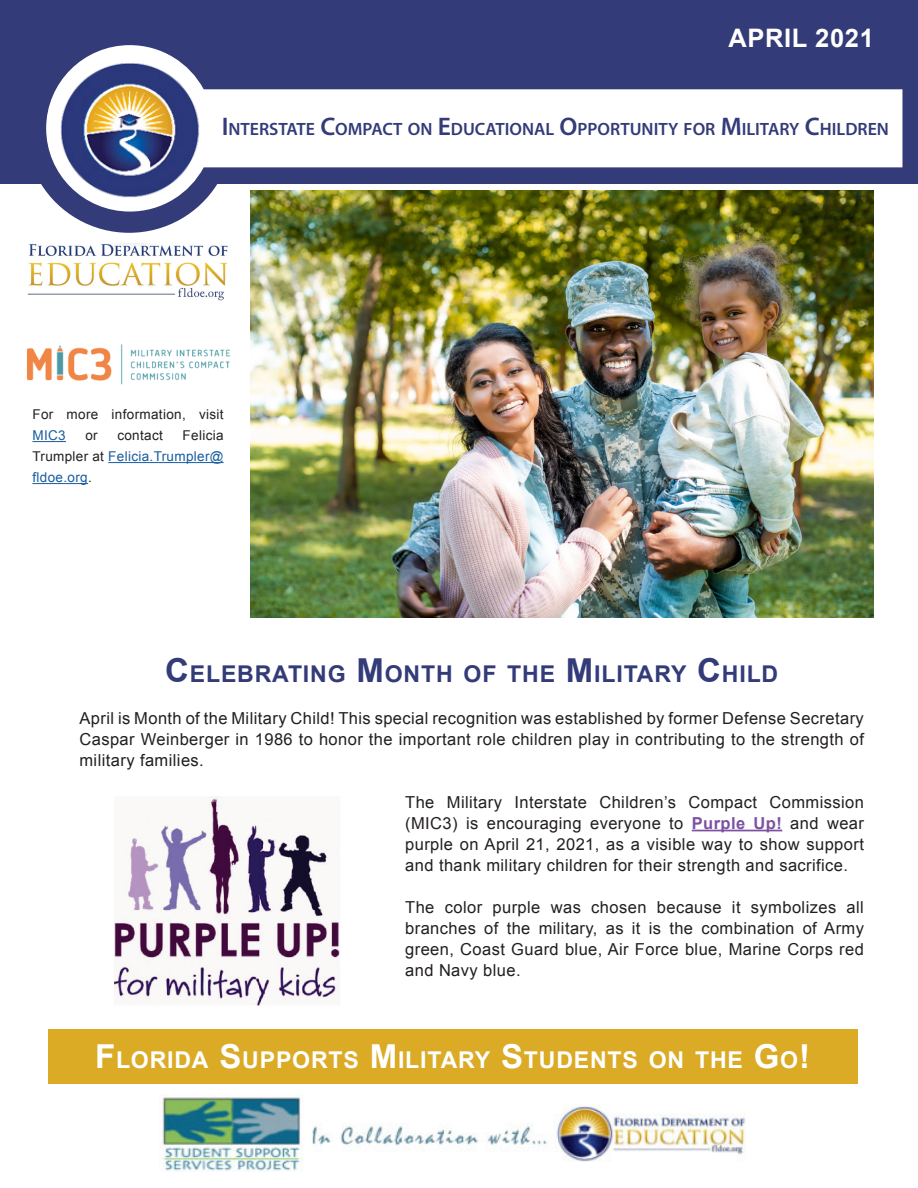
<style>
.page{position:relative;width:918px;height:1188px;background:#fff}
.page>*{position:absolute;margin:0;border:0;box-sizing:border-box;transform-origin:0 0}
.t1{font:700 25.5px "Arial";letter-spacing:.025em;color:#fff}
.Head_1{font:700 23.1px "Arial";letter-spacing:.035em;color:#fff}
.Head_1-2{font:700 23.1px "Arial";letter-spacing:.035em;color:#333b78}
.Head_1-3{font:600 17.85px "Myriad Pro";color:#333b78}
.Body{font:16.5px/21px "Arial";letter-spacing:.025em;color:#231f20;text-align:justify}
.Body-2{font:13.5px/21px "Arial";letter-spacing:.025em;color:#231f20;text-align:right}
.t2{font:13.5px "Arial";letter-spacing:.025em;color:#175d9e}
.s1{font-size:25.5px}
.s2{color:#175d9e}
.s3{color:#231f20}
.s4{font-size:33px}
.s5{font-weight:700;color:#7c51a1}
</style>
<div class="page">
<hr style="left:692px;top:830px;width:90px;height:1px;background:#7c51a1">
<div style="left:0;top:0;width:918px;height:183px;background:#333b78"></div>
<svg style="left:0;top:89px;width:918px;height:144px;fill:#333b78"></svg>
<svg style="left:46px;top:45px;width:856px;height:167px;fill:#fff"></svg>
<img style="left:50px;top:47px;width:160px;height:160px">
<img style="left:27px;top:244px;width:201px;height:57px">
<img style="left:26px;top:344px;width:204px;height:41px">
<img style="left:114px;top:796px;width:226px;height:210px">
<div style="left:48px;top:1029px;width:810px;height:54px;background:#dbab26"></div>
<img style="left:162px;top:1094px;width:584px;height:78px">
<img style="left:251px;top:190px;width:623px;height:427px">
<hr style="left:32px;top:441px;width:34px;height:1px;background:#175d9e">
<hr style="left:108px;top:462px;width:116px;height:1px;background:#175d9e">
<hr style="left:32px;top:483px;width:56px;height:1px;background:#175d9e">
<p class="t1" style="left:728px;top:21px;width:147px">APRIL 2021</p>
<p class="Head_1-3" style="left:222px;top:117px;width:669px"><span class="s1">I</span>NTERSTATE <span class="s1">C</span>OMPACT ON <span class="s1">E</span>DUCATIONAL <span class="s1">O</span>PPORTUNITY FOR <span class="s1">M</span>ILITARY <span class="s1">C</span>HILDREN</p>
<p class="Body-2" style="left:32px;top:404px;width:193px">For more information, visit</p>
<p class="t2" style="left:32px;top:427px;width:35px">MIC3</p>
<p class="Body-2" style="left:85px;top:425px;width:14px">or</p>
<p class="Body-2" style="left:117px;top:425px;width:47px">contact</p>
<p class="Body-2" style="left:32px;top:425px;width:193px">Felicia<br>Trumpler at <span class="s2">Felicia.Trumpler@</span></p>
<p class="t2" style="left:32px;top:469px;width:61px">fldoe.org<span class="s3">.</span></p>
<p class="Head_1-2" style="left:165px;top:658px;width:615px"><span class="s4">C</span>ELEBRATING <span class="s4">M</span>ONTH OF THE <span class="s4">M</span>ILITARY <span class="s4">C</span>HILD</p>
<p class="Body" style="left:80px;top:708px;width:786px">April is Month of the Military Child! This special recognition was established by former Defense Secretary Caspar Weinberger in 1986 to honor the important role children play in contributing to the strength of military families.</p>
<p class="Body" style="left:405px;top:792px;width:460px">The Military Interstate Children’s Compact Commission (MIC3) is encouraging everyone to <span class="s5">Purple Up!</span> and wear purple on April 21, 2021, as a visible way to show support and thank military children for their strength and sacrifice.</p>
<p class="Body" style="left:405px;top:897px;width:460px">The color purple was chosen because it symbolizes all branches of the military, as it is the combination of Army green, Coast Guard blue, Air Force blue, Marine Corps red and Navy blue.</p>
<p class="Head_1" style="left:95px;top:1045px;width:716px"><span class="s4">F</span> LORIDA <span class="s4">S</span>UPPORTS <span class="s4">M</span>ILITARY <span class="s4">S</span>TUDENTS ON THE <span class="s4">G</span>O<span class="s4">!</span></p>
</div>
